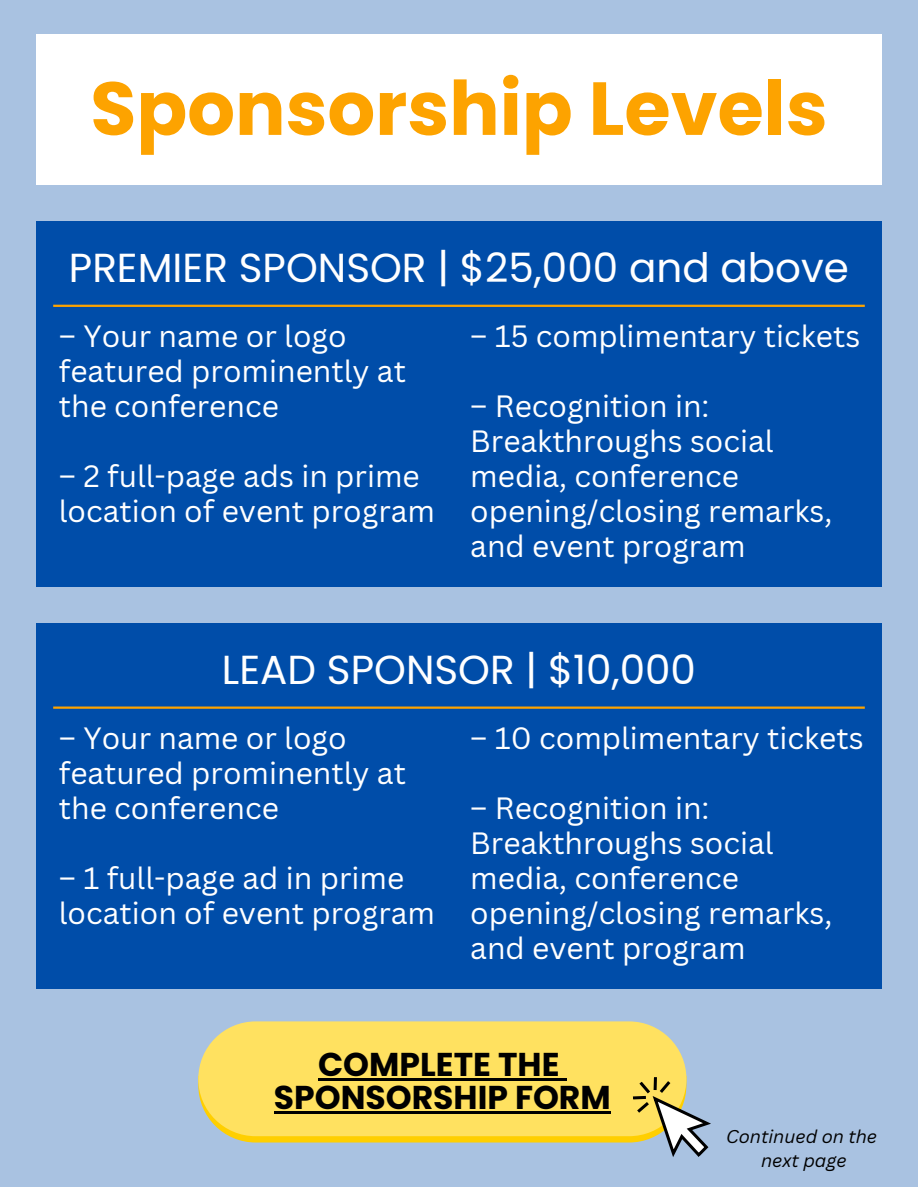
<style>
.page{position:relative;width:918px;height:1188px;background:#fff}
.page>*{position:absolute;margin:0;border:0;box-sizing:border-box;transform-origin:0 0}
.t1{font:700 75px "Poppins";color:#fda300}
.t2{font:40.5px "Poppins";color:#fff}
.t3{font:700 33px/32.7px "Poppins";color:#000;text-align:center}
.t4{font:30px/34.8px "Canva Sans";color:#fff}
.t5{font:italic 18px/24.8px "Canva Sans";color:#000;text-align:center}
</style>
<div class="page">
<div style="left:0;top:0;width:918px;height:1187px;background:#a9c2e1"></div>
<div style="left:36px;top:34px;width:846px;height:151px;background:#fff"></div>
<div style="left:36px;top:221px;width:846px;height:366px;background:#004da9"></div>
<hr style="left:53px;top:305px;width:812px;height:2px;background:#fda300">
<div style="left:36px;top:623px;width:846px;height:366px;background:#004da9"></div>
<hr style="left:53px;top:707px;width:812px;height:2px;background:#fda300">
<div style="left:198px;top:1021px;width:488px;height:115px;background:#ffe160;border-radius:57px"></div>
<svg style="left:198px;top:1076px;width:513px;height:81px"></svg>
<hr style="left:274px;top:1111px;width:337px;height:2px;background:#000">
<h1 class="t1" style="left:90px;top:56px;width:739px">Sponsorship Levels</h1>
<h2 class="t2" style="left:69px;top:239px;width:782px">PREMIER SPONSOR | $25,000 and above</h2>
<p class="t4" style="left:59px;top:318px;width:349px">– Your name or logo featured prominently at the conference</p>
<p class="t4" style="left:470px;top:318px;width:391px">– 15 complimentary tickets</p>
<p class="t4" style="left:470px;top:388px;width:364px">– Recognition in:<br>Breakthroughs social media, conference opening/closing remarks, and event program</p>
<p class="t4" style="left:59px;top:458px;width:378px">– 2 full-page ads in prime location of event program</p>
<h2 class="t2" style="left:222px;top:641px;width:476px">LEAD SPONSOR | $10,000</h2>
<p class="t4" style="left:59px;top:720px;width:349px">– Your name or logo featured prominently at the conference</p>
<p class="t4" style="left:470px;top:720px;width:395px">– 10 complimentary tickets</p>
<p class="t4" style="left:470px;top:790px;width:364px">– Recognition in:<br>Breakthroughs social media, conference opening/closing remarks, and event program</p>
<p class="t4" style="left:59px;top:860px;width:378px">– 1 full-page ad in prime location of event program</p>
<p class="t3" style="left:274px;top:1048px;width:338px">COMPLETE THE<br>SPONSORSHIP FORM</p>
<p class="t5" style="left:726px;top:1123px;width:153px">Continued on the next page</p>
</div>
